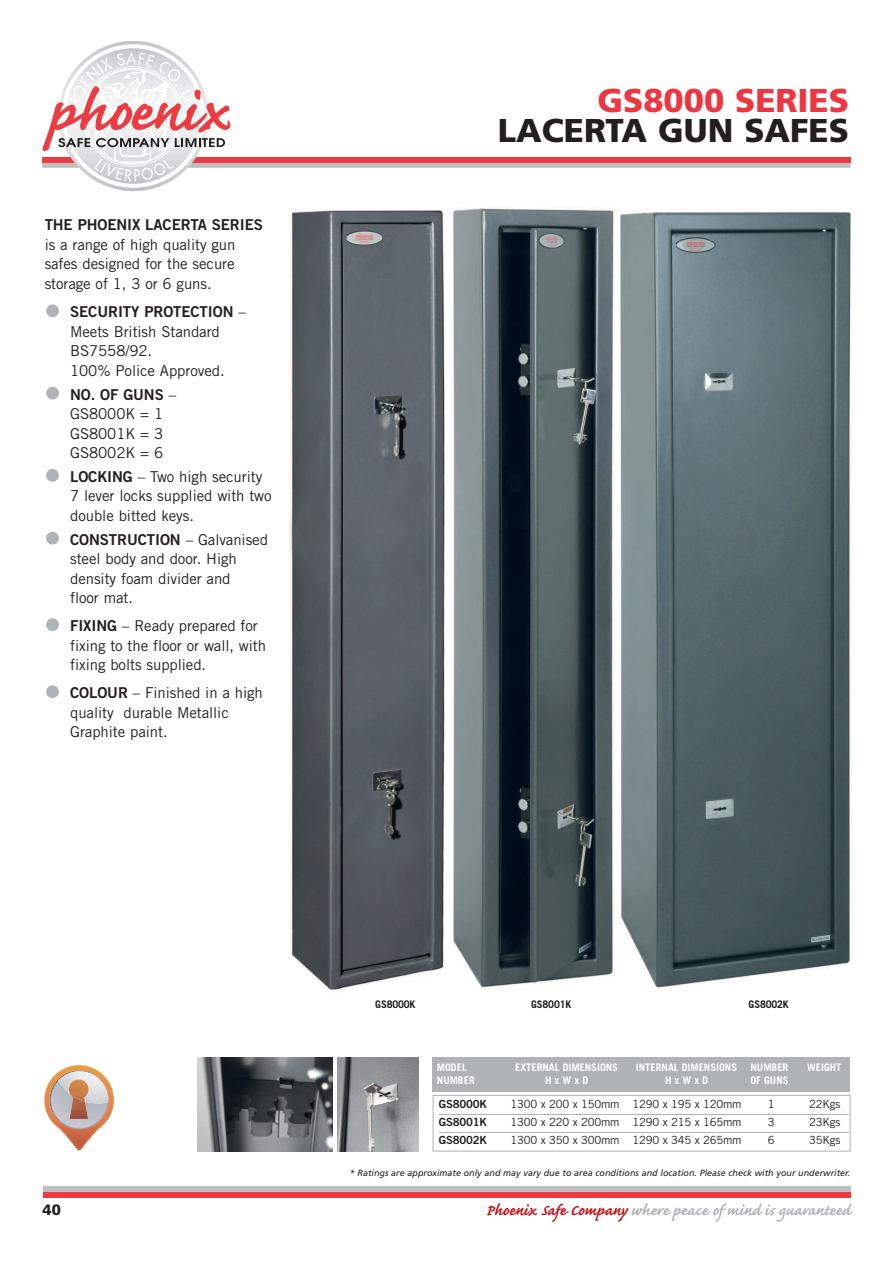
<style>
.page{position:relative;width:893px;height:1263px;background:#fff}
.page>*{position:absolute;margin:0;border:0;box-sizing:border-box;transform-origin:0 0}
.t1{font:900 33px "Frutiger";color:#231f20}
.t2{font:900 33px "Frutiger";color:#ee3640}
.t3{font:700 19.5px "Caflisch Script";color:#aeb3b8}
.t4{font:15px/19.5px "Trade Gothic";letter-spacing:-.005em;color:#231f20}
.t5{font:15px "Trade Gothic Bold Two";letter-spacing:-.005em;color:#231f20}
.t6{font:900 15px "Frutiger";color:#231f20}
.t7{font:11.25px "Trade Gothic";letter-spacing:-.02em;color:#231f20}
.t8{font:11.25px "Trade Gothic Bold Two";letter-spacing:-.02em;color:#231f20}
.t9{font:700 10.5px "Trade Gothic";color:#fff}
.t10{font:700 10.5px "Trade Gothic";letter-spacing:-.01em;color:#231f20}
.t11{font:italic 9px "Frutiger";color:#231f20}
.s1{font-family:"Trade Gothic"}
.s2{font-family:"Trade Gothic Bold Two"}
.s3{color:#c4121a}
</style>
<div class="page">
<div style="left:43px;top:1187px;width:807px;height:5px;background:#bebfc2"></div>
<div style="left:43px;top:1192px;width:807px;height:5px;background:#ee3a41"></div>
<svg style="left:42px;top:41px;width:808px;height:150px"></svg>
<div style="left:46px;top:304px;width:13px;height:13px;background:#aeb3b8;border-radius:50%"></div>
<div style="left:46px;top:532px;width:13px;height:12px;background:#aeb3b8;border-radius:50%"></div>
<div style="left:46px;top:685px;width:13px;height:13px;background:#aeb3b8;border-radius:50%"></div>
<div style="left:46px;top:618px;width:13px;height:13px;background:#aeb3b8;border-radius:50%"></div>
<div style="left:46px;top:469px;width:13px;height:13px;background:#aeb3b8;border-radius:50%"></div>
<div style="left:46px;top:387px;width:13px;height:12px;background:#aeb3b8;border-radius:50%"></div>
<div style="left:433px;top:1095px;width:417px;height:56px;border:1px solid #aeb3b8"></div>
<hr style="left:439px;top:1114px;width:410px;height:1px;background:#aeb3b8">
<hr style="left:439px;top:1132px;width:410px;height:1px;background:#aeb3b8">
<div style="left:433px;top:1058px;width:417px;height:34px;background:#aeb3b8"></div>
<svg style="left:44px;top:1065px;width:70px;height:86px"></svg>
<img style="left:70px;top:1102px;width:18px;height:17px">
<img style="left:69px;top:1079px;width:20px;height:23px">
<img style="left:453px;top:206px;width:162px;height:782px">
<img style="left:620px;top:209px;width:232px;height:780px">
<img style="left:197px;top:1058px;width:136px;height:93px">
<img style="left:337px;top:1058px;width:81px;height:93px">
<img style="left:288px;top:210px;width:157px;height:784px">
<p class="t5" style="left:45px;top:219px;width:220px">THE PHOENIX LACERTA SERIES</p>
<p class="t4" style="left:45px;top:236px;width:192px;text-align:justify">is a range of high quality gun safes designed for the secure storage of 1, 3 or 6 guns.</p>
<p class="t5" style="left:70px;top:306px;width:177px">SECURITY PROTECTION <span class="s1">–</span></p>
<p class="t4" style="left:70px;top:323px;width:156px">Meets British Standard<br>BS7558/92.<br>100% Police Approved.</p>
<p class="t5" style="left:70px;top:389px;width:108px">NO. OF GUNS <span class="s1">–</span></p>
<p class="t4" style="left:70px;top:405px;width:95px;text-align:justify">GS8000K = 1<br>GS8001K = 3<br>GS8002K = 6</p>
<p class="t4" style="left:70px;top:468px;width:203px"><span class="s2">LOCKING</span> – Two high security<br>7 lever locks supplied with two double bitted keys.</p>
<p class="t5" style="left:70px;top:534px;width:199px">CONSTRUCTION <span class="s1">– Galvanised</span></p>
<p class="t4" style="left:70px;top:550px;width:168px">steel body and door. High density foam divider and floor mat.</p>
<p class="t4" style="left:70px;top:617px;width:197px"><span class="s2">FIXING</span> – Ready prepared for fixing to the floor or wall, with fixing bolts supplied.</p>
<p class="t4" style="left:70px;top:684px;width:194px"><span class="s2">COLOUR</span> – Finished in a high quality durable Metallic<br>Graphite paint.</p>
<h1 class="t2" style="left:598px;top:87px;width:253px">GS8000 SERIES</h1>
<h1 class="t1" style="left:498px;top:117px;width:353px">LACERTA GUN SAFES</h1>
<p class="t10" style="left:375px;top:1000px;width:42px">GS8000K</p>
<p class="t10" style="left:531px;top:1000px;width:42px">GS8001K</p>
<p class="t10" style="left:749px;top:1000px;width:42px">GS8002K</p>
<p class="t9" style="left:437px;top:1064px;width:31px">MODEL</p>
<p class="t9" style="left:515px;top:1064px;width:104px">EXTERNAL DIMENSIONS</p>
<p class="t9" style="left:636px;top:1064px;width:103px">INTERNAL DIMENSIONS</p>
<p class="t9" style="left:750px;top:1064px;width:39px">NUMBER</p>
<p class="t9" style="left:807px;top:1064px;width:36px">WEIGHT</p>
<p class="t9" style="left:437px;top:1076px;width:39px">NUMBER</p>
<p class="t9" style="left:545px;top:1076px;width:45px">HxWxD</p>
<p class="t9" style="left:665px;top:1076px;width:45px">HxWxD</p>
<p class="t9" style="left:750px;top:1076px;width:40px">OF GUNS</p>
<p class="t8" style="left:439px;top:1100px;width:50px">GS8000K</p>
<p class="t7" style="left:511px;top:1100px;width:233px">1300 x 200 x 150mm 1290 x 195 x 120mm</p>
<p class="t7" style="left:768px;top:1100px;width:8px">1</p>
<p class="t7" style="left:809px;top:1100px;width:33px">22Kgs</p>
<p class="t8" style="left:439px;top:1118px;width:50px">GS8001K</p>
<p class="t7" style="left:511px;top:1118px;width:233px">1300 x 220 x 200mm 1290 x 215 x 165mm</p>
<p class="t7" style="left:768px;top:1118px;width:8px">3</p>
<p class="t7" style="left:809px;top:1118px;width:33px">23Kgs</p>
<p class="t8" style="left:439px;top:1136px;width:50px">GS8002K</p>
<p class="t7" style="left:511px;top:1136px;width:233px">1300 x 350 x 300mm 1290 x 345 x 265mm</p>
<p class="t7" style="left:768px;top:1136px;width:8px">6</p>
<p class="t7" style="left:809px;top:1136px;width:33px">35Kgs</p>
<p class="t11" style="left:350px;top:1169px;width:502px">* Ratings are approximate only and may vary due to area conditions and location. Please check with your underwriter.</p>
<p class="t6" style="left:43px;top:1204px;width:20px">40</p>
<h2 class="t3" style="left:486px;top:1197px;width:366px"><span class="s3">Phoenix Safe Company</span> where peace of mind is guaranteed</h2>
</div>
